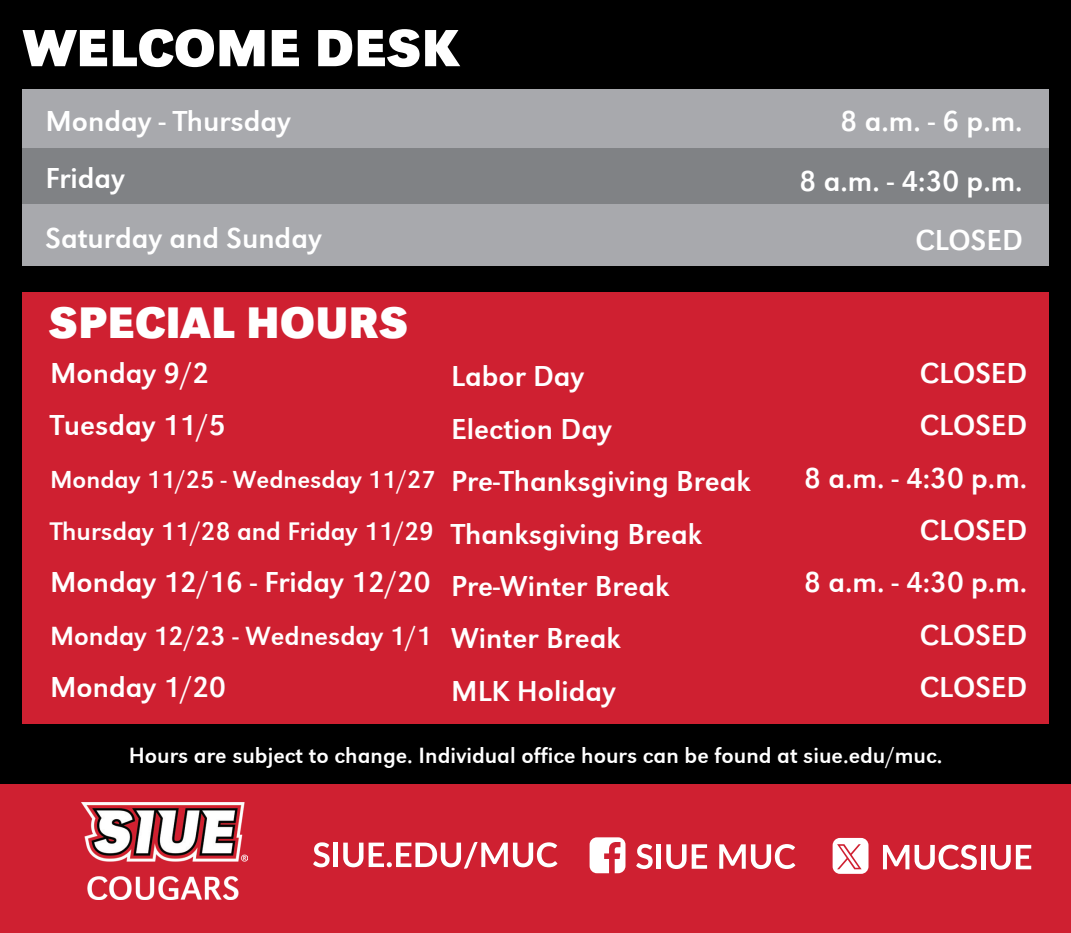
<style>
.page{position:relative;width:1071px;height:933px;background:#fff}
.page>*{position:absolute;margin:0;border:0;box-sizing:border-box;transform-origin:0 0}
.t1{font:54.25px "URW Grotesk Regular 4";color:#fff}
.t2{font:45.5px "URW Grotesk Regular 4";color:#fff}
.t3{font:29.75px/52.3px "URW Grotesk Regular 2";color:#fff}
.t4{font:27.12px "URW Grotesk Regular 2";color:#fff}
.t5{font:26.25px "URW Grotesk Regular 2";color:#fff}
.t6{font:25.38px "URW Grotesk Regular 2";color:#fff}
.t7{font:22.75px "URW Grotesk Regular 2";color:#fff}
</style>
<div class="page">
<div style="left:0;top:0;width:1071px;height:932px;background:#000"></div>
<div style="left:23px;top:89px;width:1026px;height:177px;background:#a8a9ad"></div>
<div style="left:23px;top:148px;width:1026px;height:56px;background:#808285"></div>
<div style="left:23px;top:292px;width:1026px;height:431px;background:#cf2031"></div>
<div style="left:0;top:784px;width:1071px;height:148px;background:#cf2031"></div>
<div style="left:833px;top:837px;width:36px;height:36px;background:#fff;border-radius:7px"></div>
<svg style="left:883px;top:844px;width:26px;height:25px"></svg>
<svg style="left:915px;top:844px;width:62px;height:25px"></svg>
<hr style="left:981px;top:844px;width:4px;height:25px;background:#fff">
<svg style="left:990px;top:844px;width:41px;height:25px"></svg>
<svg style="left:313px;top:842px;width:17px;height:25px"></svg>
<hr style="left:334px;top:842px;width:4px;height:24px;background:#fff">
<svg style="left:343px;top:842px;width:20px;height:25px"></svg>
<svg style="left:369px;top:842px;width:189px;height:26px"></svg>
<svg style="left:636px;top:844px;width:17px;height:24px"></svg>
<hr style="left:657px;top:844px;width:4px;height:24px;background:#fff">
<svg style="left:666px;top:844px;width:41px;height:24px"></svg>
<svg style="left:719px;top:844px;width:76px;height:24px"></svg>
<svg style="left:590px;top:837px;width:35px;height:36px"></svg>
<svg style="left:837px;top:844px;width:25px;height:25px"></svg>
<img style="left:82px;top:802px;width:166px;height:96px">
<h1 class="t1" style="left:22px;top:15px;width:439px">WELCOME DESK</h1>
<p class="t3" style="left:45px;top:95px;width:247px">Monday - Thursday</p>
<p class="t3" style="left:800px;top:92px;width:225px;line-height:59.3px;text-align:right">8 a.m. - 6 p.m.<br>8 a.m. - 4:30 p.m.<br>CLOSED</p>
<p class="t3" style="left:45px;top:149px;width:278px;line-height:59.3px">Friday<br>Saturday and Sunday</p>
<h2 class="t2" style="left:49px;top:295px;width:361px">SPECIAL HOURS</h2>
<p class="t3" style="left:50px;top:347px;width:177px">Monday 9/2<br>Tuesday 11/5</p>
<p class="t6" style="left:50px;top:464px;width:387px">Monday 11/25 - Wednesday 11/27</p>
<p class="t5" style="left:50px;top:516px;width:386px">Thursday 11/28 and Friday 11/29</p>
<p class="t3" style="left:50px;top:556px;width:382px">Monday 12/16 - Friday 12/20</p>
<p class="t4" style="left:50px;top:620px;width:383px">Monday 12/23 - Wednesday 1/1</p>
<p class="t3" style="left:50px;top:661px;width:177px">Monday 1/20</p>
<p class="t3" style="left:451px;top:350px;width:301px">Labor Day<br>Election Day<br>Pre-Thanksgiving Break<br>Thanksgiving Break<br>Pre-Winter Break<br>Winter Break<br>MLK Holiday</p>
<p class="t3" style="left:804px;top:347px;width:225px;text-align:right">CLOSED<br>CLOSED<br>8 a.m. - 4:30 p.m.<br>CLOSED<br>8 a.m. - 4:30 p.m.<br>CLOSED<br>CLOSED</p>
<p class="t7" style="left:129px;top:742px;width:815px">Hours are subject to change. Individual office hours can be found at siue.edu/muc.</p>
</div>
